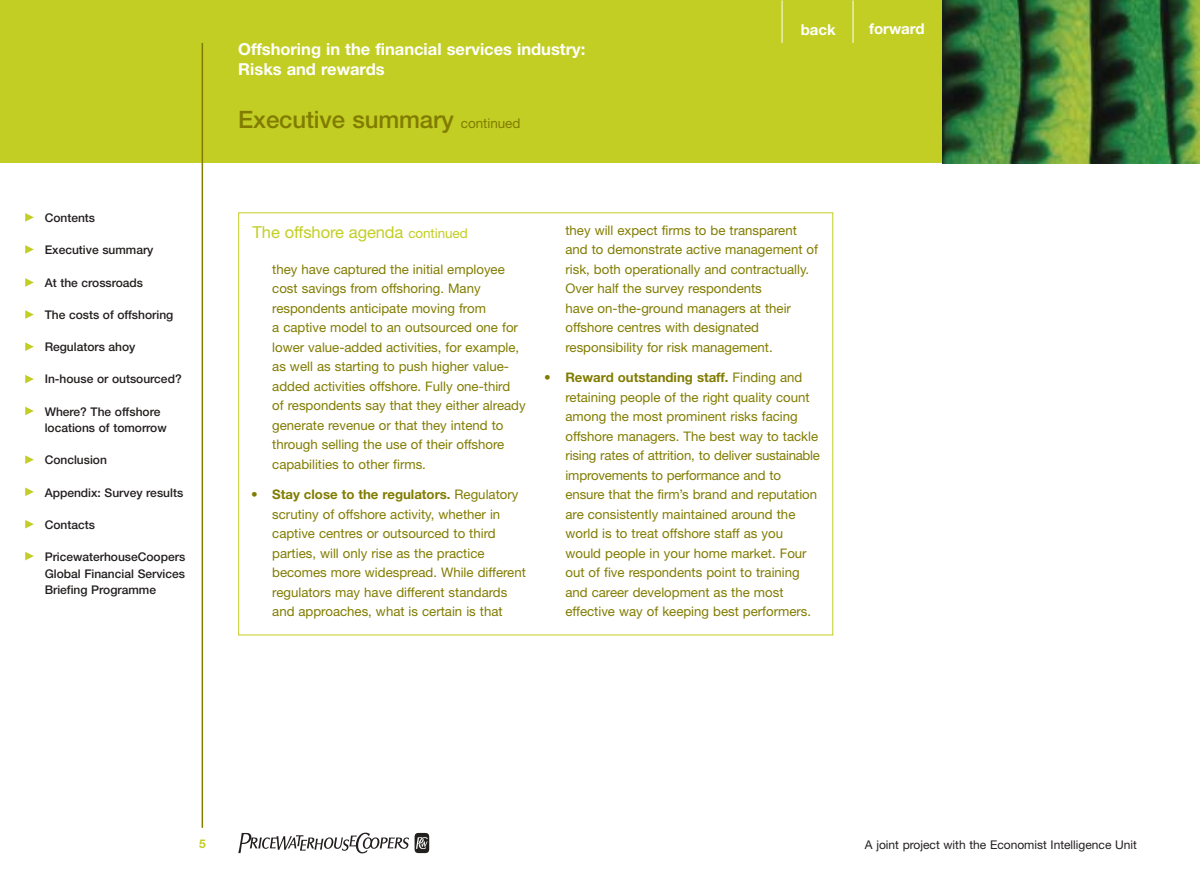
<style>
.page{position:relative;width:1200px;height:893px;background:#fff}
.page>*{position:absolute;margin:0;border:0;box-sizing:border-box;transform-origin:0 0}
.t1{font:500 24px "Helvetica Neue";letter-spacing:-.005em;color:#817c00}
.t2{font:700 16.5px/19.8px "Helvetica Neue";color:#fff}
.t3{font:16.5px "Helvetica Neue";letter-spacing:-.005em;color:#c2ce23}
.t4{font:700 15px "Helvetica Neue";color:#fff}
.t5{font:13.2px/19.5px "Helvetica Neue";color:#817c00}
.t6{font:500 12px/16.5px "Helvetica Neue";color:#231f1f}
.t7{font:12px "Helvetica Neue";color:#231f1f}
.t8{font:700 12px "Helvetica Neue";color:#c2ce23}
.s1{font-weight:400;font-size:13.5px}
.s2{font-size:13.5px}
.s3{font-weight:700}
</style>
<div class="page">
<svg style="left:238px;top:833px;width:191px;height:20px"></svg>
<div style="left:0;top:0;width:1199px;height:163px;background:#c2ce23"></div>
<hr style="left:852px;top:0;width:1px;height:43px;background:#fff">
<hr style="left:781px;top:0;width:1px;height:43px;background:#fff">
<hr style="left:201px;top:43px;width:2px;height:785px;background:#817c00">
<img style="left:942px;top:0;width:257px;height:163px">
<svg style="left:25px;top:245px;width:9px;height:9px"></svg>
<svg style="left:25px;top:213px;width:9px;height:9px"></svg>
<svg style="left:25px;top:278px;width:9px;height:9px"></svg>
<svg style="left:25px;top:342px;width:9px;height:9px"></svg>
<svg style="left:25px;top:375px;width:9px;height:8px"></svg>
<svg style="left:25px;top:407px;width:9px;height:8px"></svg>
<svg style="left:25px;top:310px;width:9px;height:9px"></svg>
<svg style="left:25px;top:487px;width:9px;height:9px"></svg>
<svg style="left:25px;top:520px;width:9px;height:8px"></svg>
<svg style="left:25px;top:552px;width:9px;height:8px"></svg>
<svg style="left:25px;top:455px;width:9px;height:9px"></svg>
<p class="t6" style="left:45px;top:211px;width:52px">Contents</p>
<p class="t6" style="left:45px;top:243px;width:110px">Executive summary</p>
<p class="t6" style="left:45px;top:275px;width:100px">At the crossroads</p>
<p class="t6" style="left:45px;top:308px;width:130px">The costs of offshoring</p>
<p class="t6" style="left:45px;top:340px;width:92px">Regulators ahoy</p>
<p class="t6" style="left:45px;top:372px;width:138px">In-house or outsourced?</p>
<p class="t6" style="left:45px;top:404px;width:124px">Where? The offshore locations of tomorrow</p>
<p class="t6" style="left:45px;top:453px;width:64px">Conclusion</p>
<p class="t6" style="left:45px;top:485px;width:140px">Appendix: Survey results</p>
<p class="t6" style="left:45px;top:518px;width:52px">Contacts</p>
<p class="t6" style="left:45px;top:550px;width:142px;text-align:justify">PricewaterhouseCoopers Global Financial Services Briefing Programme</p>
<p class="t2" style="left:238px;top:40px;width:348px">Offshoring in the financial services industry:<br>Risks and rewards</p>
<h1 class="t1" style="left:238px;top:110px;width:283px">Executive summary <span class="s1">continued</span></h1>
<p class="t4" style="left:800px;top:24px;width:36px">back</p>
<p class="t4" style="left:868px;top:23px;width:57px">forward</p>
<p class="t3" style="left:252px;top:226px;width:217px">The offshore agenda <span class="s2">continued</span></p>
<p class="t5" style="left:272px;top:260px;width:255px">they have captured the initial employee cost savings from offshoring. Many respondents anticipate moving from<br>a captive model to an outsourced one for lower value-added activities, for example, as well as starting to push higher value&shy;added activities offshore. Fully one-third<br>of respondents say that they either already generate revenue or that they intend to through selling the use of their offshore capabilities to other firms.</p>
<p class="t5" style="left:272px;top:486px;width:255px;text-indent:-21px">• <span class="s3">Stay close to the regulators.</span> Regulatory scrutiny of offshore activity, whether in captive centres or outsourced to third parties, will only rise as the practice becomes more widespread. While different regulators may have different standards and approaches, what is certain is that</p>
<p class="t5" style="left:565px;top:221px;width:254px">they will expect firms to be transparent and to demonstrate active management of risk, both operationally and contractually.<br>Over half the survey respondents<br>have on-the-ground managers at their offshore centres with designated responsibility for risk management.</p>
<p class="t5" style="left:565px;top:369px;width:256px;text-indent:-21px">• <span class="s3">Reward outstanding staff.</span> Finding and retaining people of the right quality count among the most prominent risks facing offshore managers. The best way to tackle rising rates of attrition, to deliver sustainable improvements to performance and to ensure that the firm’s brand and reputation are consistently maintained around the world is to treat offshore staff as you would people in your home market. Four out of five respondents point to training and career development as the most effective way of keeping best performers.</p>
<p class="t8" style="left:199px;top:839px;width:8px">5</p>
<p class="t7" style="left:864px;top:840px;width:273px">A joint project with the Economist Intelligence Unit</p>
</div>
